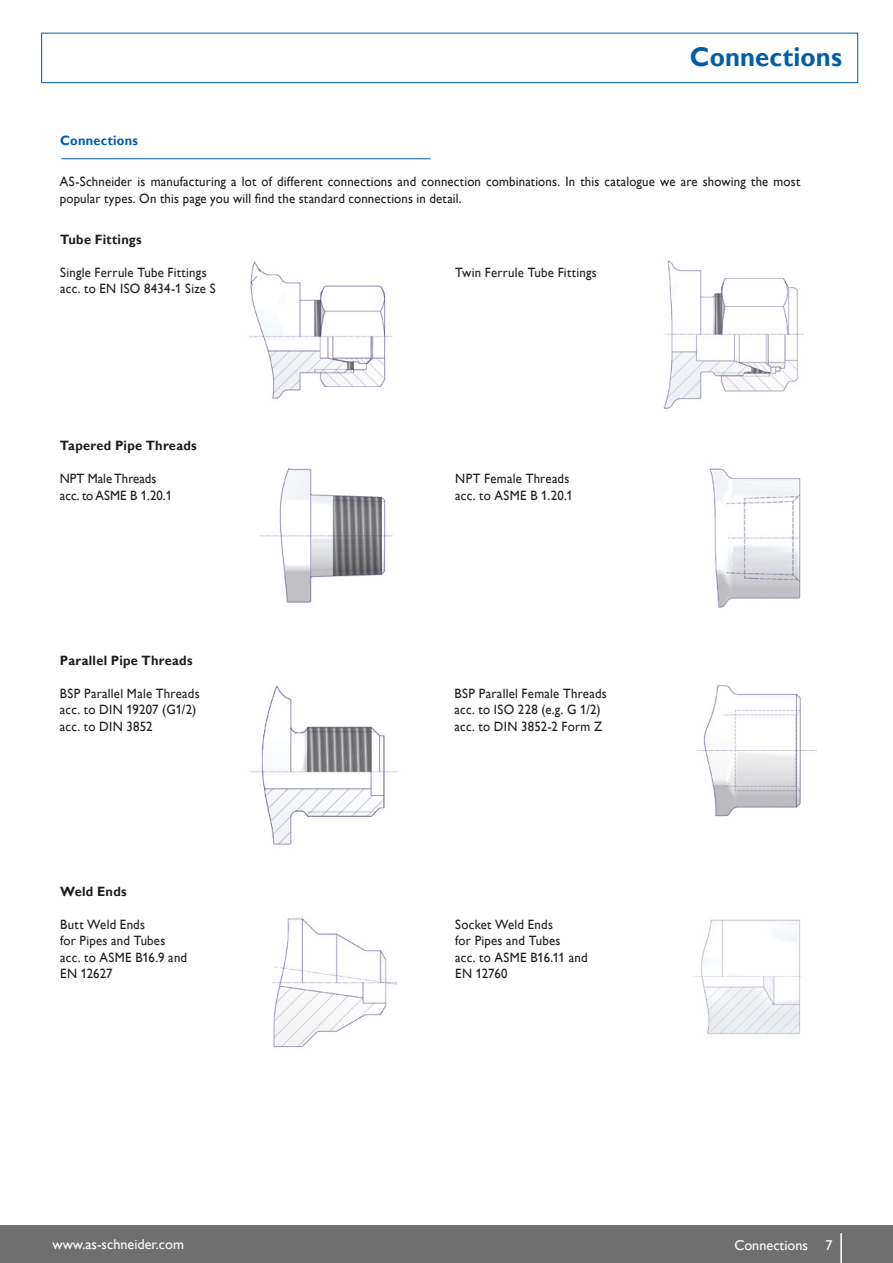
<style>
.page{position:relative;width:893px;height:1263px;background:#fff}
.page>*{position:absolute;margin:0;border:0;box-sizing:border-box;transform-origin:0 0}
.t1{font:700 27px "Gill Alt One";letter-spacing:.005em;color:#005da9;scale:.95 1}
.t2{font:14.25px "Gill Alt One";color:#fff}
.t3{font:13.5px/16.5px "Gill Alt One";letter-spacing:.015em;color:#1d1d1b;scale:.95 1}
.t4{font:700 13.5px "Gill Alt One";letter-spacing:.02em;color:#1d1d1b;scale:.95 1}
.t5{font:700 13.5px "Gill Alt One";letter-spacing:.02em;color:#005da9;scale:.95 1}
</style>
<div class="page">
<div style="left:41px;top:33px;width:817px;height:50px;border:1px solid #005da9"></div>
<img style="left:249px;top:261px;width:144px;height:138px">
<img style="left:259px;top:468px;width:134px;height:135px">
<hr style="left:61px;top:158px;width:370px;height:1px;background:#005da9">
<img style="left:663px;top:260px;width:141px;height:149px">
<img style="left:709px;top:468px;width:92px;height:140px">
<img style="left:697px;top:685px;width:119px;height:132px">
<img style="left:250px;top:685px;width:147px;height:160px">
<img style="left:272px;top:918px;width:125px;height:130px">
<img style="left:693px;top:919px;width:109px;height:115px">
<div style="left:0;top:1225px;width:893px;height:38px;background:#706f6f"></div>
<hr style="left:840px;top:1233px;width:2px;height:30px;background:#fff">
<p class="t5" style="left:60px;top:132px;width:83px">Connections</p>
<h1 class="t1" style="left:690px;top:41px;width:161px">Connections</h1>
<p class="t3" style="left:60px;top:173px;width:781px">AS-Schneider is manufacturing a lot of different connections and connection combinations. In this catalogue we are showing the most popular types. On this page you will find the standard connections in detail.</p>
<p class="t4" style="left:60px;top:231px;width:87px">Tube Fittings</p>
<p class="t3" style="left:60px;top:264px;width:165px">Single Ferrule Tube Fittings acc. to EN ISO 8434-1 Size S</p>
<p class="t3" style="left:455px;top:264px;width:150px">Twin Ferrule Tube Fittings</p>
<p class="t4" style="left:60px;top:438px;width:146px">Tapered Pipe Threads</p>
<p class="t3" style="left:60px;top:470px;width:120px">NPT Male Threads acc. to ASME B 1.20.1</p>
<p class="t4" style="left:60px;top:652px;width:141px">Parallel Pipe Threads</p>
<p class="t3" style="left:60px;top:685px;width:149px">BSP Parallel Male Threads acc. to DIN 19207 (G1/2) acc. to DIN 3852</p>
<p class="t3" style="left:455px;top:470px;width:125px">NPT Female Threads acc. to ASME B 1.20.1</p>
<p class="t3" style="left:455px;top:685px;width:162px">BSP Parallel Female Threads acc. to ISO 228 (e.g. G 1/2) acc. to DIN 3852-2 Form Z</p>
<p class="t4" style="left:60px;top:883px;width:71px">Weld Ends</p>
<p class="t3" style="left:60px;top:916px;width:135px">Butt Weld Ends<br>for Pipes and Tubes acc. to ASME B16.9 and<br>EN 12627</p>
<p class="t3" style="left:455px;top:916px;width:141px">Socket Weld Ends<br>for Pipes and Tubes<br>acc. to ASME B16.11 and<br>EN 12760</p>
<p class="t2" style="left:52px;top:1236px;width:133px">www.as-schneider.com</p>
<p class="t2" style="left:734px;top:1237px;width:100px">Connections 7</p>
</div>
